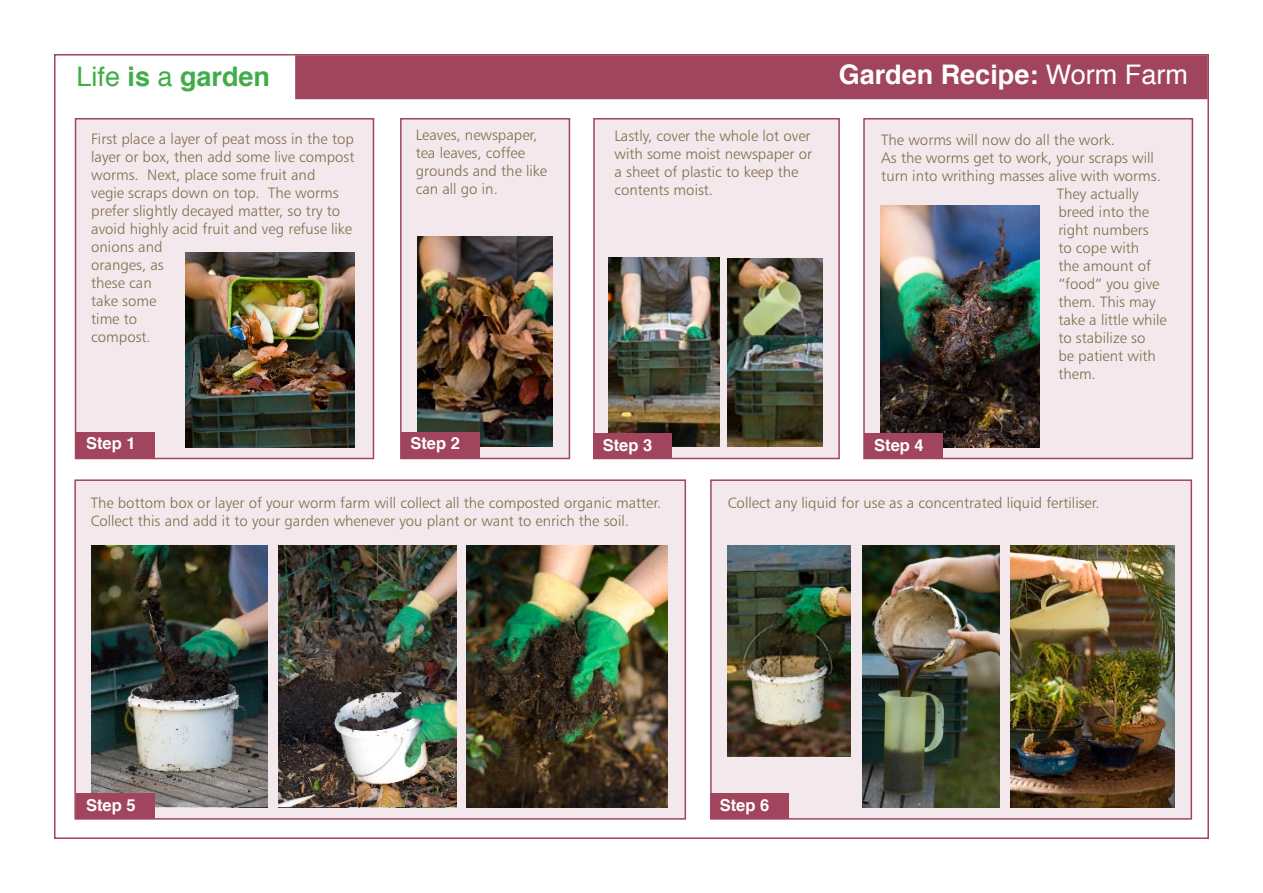
<style>
.page{position:relative;width:1263px;height:893px;background:#fff}
.page>*{position:absolute;margin:0;border:0;box-sizing:border-box;transform-origin:0 0}
.t1{font:700 27px "Helvetica";color:#fff}
.t2{font:700 27px "Helvetica";color:#41ad49}
.t3{font:700 16.5px "Helvetica";color:#fff}
.t4{font:15px/18px "Humanist 777 BT Light B";color:#816d4d}
.s1{font-weight:400}
</style>
<div class="page">
<div style="left:54px;top:54px;width:1155px;height:785px;background:#fff;border:2px solid #a0455d"></div>
<div style="left:710px;top:479px;width:482px;height:341px;background:#f3e8eb;border:2px solid #a0455d"></div>
<div style="left:74px;top:479px;width:612px;height:341px;background:#f3e8eb;border:2px solid #a0455d"></div>
<img style="left:279px;top:546px;width:177px;height:262px">
<img style="left:466px;top:546px;width:202px;height:262px">
<img style="left:92px;top:546px;width:176px;height:262px">
<img style="left:727px;top:546px;width:123px;height:210px">
<img style="left:862px;top:546px;width:138px;height:262px">
<img style="left:1011px;top:546px;width:163px;height:262px">
<div style="left:400px;top:118px;width:170px;height:341px;background:#f3e8eb;border:2px solid #a0455d"></div>
<div style="left:75px;top:118px;width:299px;height:341px;background:#f3e8eb;border:2px solid #a0455d"></div>
<div style="left:863px;top:118px;width:330px;height:341px;background:#f3e8eb;border:2px solid #a0455d"></div>
<div style="left:593px;top:118px;width:247px;height:341px;background:#f3e8eb;border:2px solid #a0455d"></div>
<img style="left:881px;top:206px;width:158px;height:241px">
<img style="left:418px;top:237px;width:134px;height:209px">
<img style="left:185px;top:253px;width:169px;height:194px">
<img style="left:608px;top:258px;width:111px;height:188px">
<img style="left:728px;top:259px;width:95px;height:187px">
<div style="left:295px;top:55px;width:913px;height:44px;background:#a0455d;border:2px solid #a0455d"></div>
<div style="left:77px;top:432px;width:78px;height:26px;background:#a0455d"></div>
<div style="left:401px;top:432px;width:78px;height:26px;background:#a0455d"></div>
<div style="left:593px;top:434px;width:79px;height:25px;background:#a0455d"></div>
<div style="left:865px;top:434px;width:78px;height:25px;background:#a0455d"></div>
<div style="left:77px;top:794px;width:78px;height:25px;background:#a0455d"></div>
<div style="left:710px;top:794px;width:79px;height:25px;background:#a0455d"></div>
<p class="t2" style="left:77px;top:54px;width:195px"><span class="s1">Life</span> is <span class="s1">a</span> garden</p>
<p class="t1" style="left:839px;top:53px;width:351px">Garden Recipe: <span class="s1">Worm Farm</span></p>
<p class="t4" style="left:91px;top:129px;width:265px">First place a layer of peat moss in the top layer or box, then add some live compost worms. Next, place some fruit and<br>vegie scraps down on top. The worms prefer slightly decayed matter, so try to avoid highly acid fruit and veg refuse like onions and<br>oranges, as<br>these can<br>take some<br>time to<br>compost.</p>
<p class="t4" style="left:416px;top:126px;width:133px">Leaves, newspaper, tea leaves, coffee grounds and the like can all go in.</p>
<p class="t4" style="left:614px;top:127px;width:199px">Lastly, cover the whole lot over with some moist newspaper or a sheet of plastic to keep the contents moist.</p>
<p class="t4" style="left:881px;top:130px;width:235px">The worms will now do all the work.</p>
<p class="t4" style="left:881px;top:148px;width:274px">As the worms get to work, your scraps will</p>
<p class="t4" style="left:881px;top:166px;width:281px">turn into writhing masses alive with worms.</p>
<p class="t4" style="left:1057px;top:184px;width:83px">They actually</p>
<p class="t4" style="left:1058px;top:202px;width:92px">breed into the</p>
<p class="t4" style="left:1058px;top:220px;width:92px">right numbers</p>
<p class="t4" style="left:1058px;top:238px;width:82px">to cope with</p>
<p class="t4" style="left:1058px;top:256px;width:94px">the amount of</p>
<p class="t4" style="left:1058px;top:274px;width:103px">“food” you give</p>
<p class="t4" style="left:1058px;top:292px;width:99px">them. This may</p>
<p class="t4" style="left:1058px;top:310px;width:110px">take a little while</p>
<p class="t4" style="left:1058px;top:328px;width:89px">to stabilize so</p>
<p class="t4" style="left:1058px;top:346px;width:99px">be patient with</p>
<p class="t4" style="left:1058px;top:364px;width:39px">them.</p>
<p class="t3" style="left:86px;top:430px;width:51px">Step 1</p>
<p class="t3" style="left:410px;top:430px;width:51px">Step 2</p>
<p class="t3" style="left:603px;top:431px;width:51px">Step 3</p>
<p class="t3" style="left:874px;top:431px;width:51px">Step 4</p>
<p class="t4" style="left:91px;top:493px;width:572px">The bottom box or layer of your worm farm will collect all the composted organic matter.<br>Collect this and add it to your garden whenever you plant or want to enrich the soil.</p>
<p class="t4" style="left:728px;top:493px;width:373px">Collect any liquid for use as a concentrated liquid fertiliser.</p>
<p class="t3" style="left:86px;top:791px;width:51px">Step 5</p>
<p class="t3" style="left:720px;top:791px;width:51px">Step 6</p>
</div>
